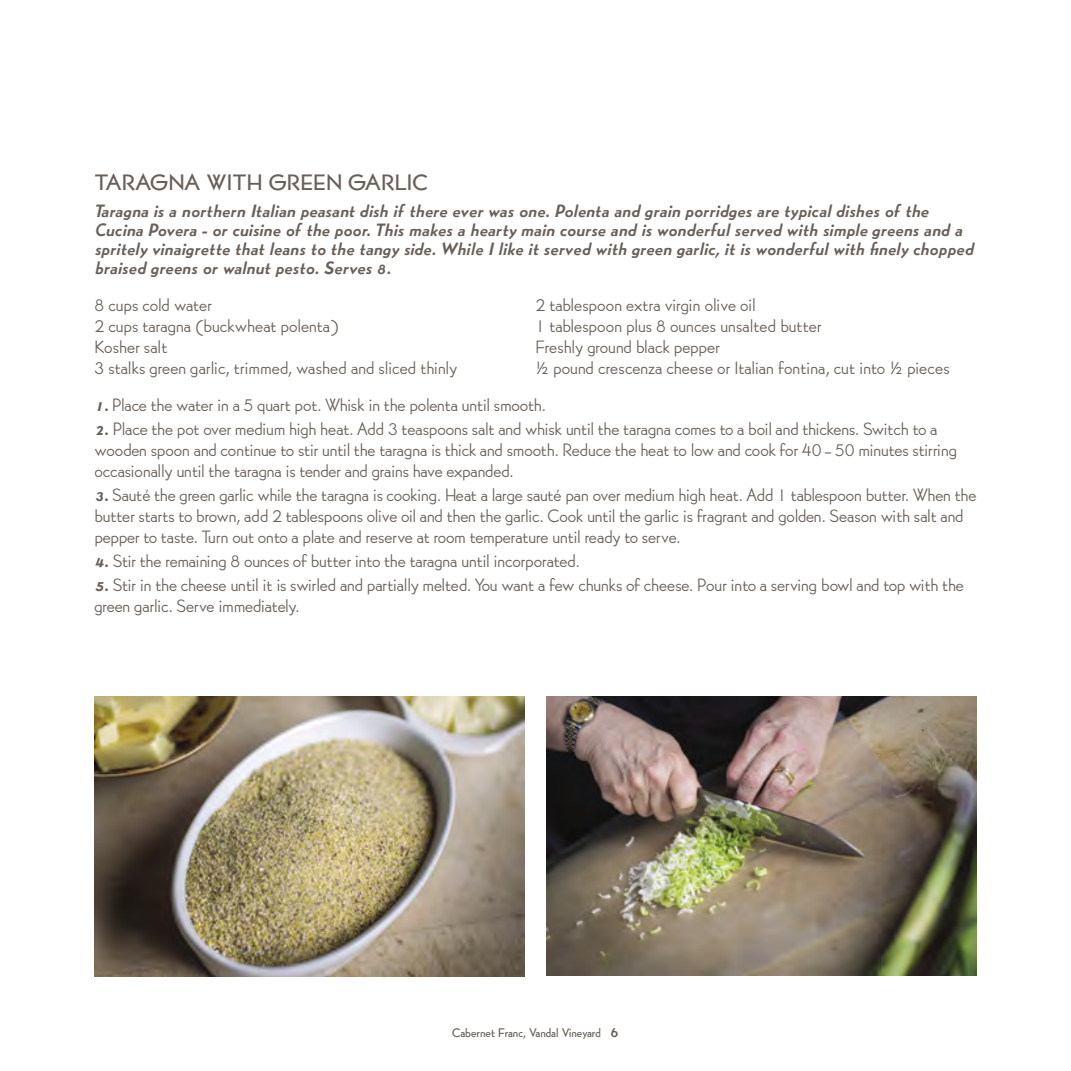
<style>
.page{position:relative;width:1071px;height:1071px;background:#fff}
.page>*{position:absolute;margin:0;border:0;box-sizing:border-box;transform-origin:0 0}
.t1{font:500 21.88px "Bernhard Gothic SGOT Std";letter-spacing:.01em;color:#696059;scale:1.04 1}
.t2{font:17.5px/21px "Bernhard Gothic SGOT Std";letter-spacing:-.015em;color:#696059}
.t3{font:italic 800 17.5px/19.2px "Bernhard Gothic SGOT Std";letter-spacing:.005em;color:#696059}
.t4{font:500 12.25px "Bernhard Gothic SGOT Std";letter-spacing:-.01em;color:#696059}
.s1{font-weight:800;font-style:italic}
.s2{font-weight:800}
</style>
<div class="page">
<img style="left:94px;top:696px;width:431px;height:280px">
<img style="left:546px;top:696px;width:430px;height:280px">
<p class="t1" style="left:94px;top:167px;width:322px">TARAGNA WITH GREEN GARLIC</p>
<p class="t3" style="left:94px;top:201px;width:880px">Taragna is a northern Italian peasant dish if there ever was one. Polenta and grain porridges are typical dishes of the Cucina Povera - or cuisine of the poor. This makes a hearty main course and is wonderful served with simple greens and a spritely vinaigrette that leans to the tangy side. While I like it served with green garlic, it is wonderful with finely chopped braised greens or walnut pesto. Serves 8.</p>
<p class="t2" style="left:94px;top:295px;width:364px">8 cups cold water<br>2 cups taragna (buckwheat polenta)<br>Kosher salt<br>3 stalks green garlic, trimmed, washed and sliced thinly</p>
<p class="t2" style="left:536px;top:295px;width:416px">2 tablespoon extra virgin olive oil<br>1 tablespoon plus 8 ounces unsalted butter<br>Freshly ground black pepper<br>½ pound crescenza cheese or Italian fontina, cut into ½ pieces</p>
<p class="t2" style="left:94px;top:394px;width:453px"><span class="s1">1.</span> Place the water in a 5 quart pot. Whisk in the polenta until smooth.</p>
<p class="t2" style="left:94px;top:418px;width:864px"><span class="s1">2.</span> Place the pot over medium high heat. Add 3 teaspoons salt and whisk until the taragna comes to a boil and thickens. Switch to a wooden spoon and continue to stir until the taragna is thick and smooth. Reduce the heat to low and cook for 40 – 50 minutes stirring occasionally until the taragna is tender and grains have expanded.</p>
<p class="t2" style="left:94px;top:485px;width:884px"><span class="s1">3.</span> Sauté the green garlic while the taragna is cooking. Heat a large sauté pan over medium high heat. Add 1 tablespoon butter. When the butter starts to brown, add 2 tablespoons olive oil and then the garlic. Cook until the garlic is fragrant and golden. Season with salt and pepper to taste. Turn out onto a plate and reserve at room temperature until ready to serve.</p>
<p class="t2" style="left:94px;top:551px;width:487px"><span class="s1">4.</span> Stir the remaining 8 ounces of butter into the taragna until incorporated.</p>
<p class="t2" style="left:94px;top:575px;width:871px"><span class="s1">5.</span> Stir in the cheese until it is swirled and partially melted. You want a few chunks of cheese. Pour into a serving bowl and top with the green garlic. Serve immediately.</p>
<p class="t4" style="left:452px;top:1024px;width:168px">Cabernet Franc, Vandal Vineyard <span class="s2">6</span></p>
</div>
